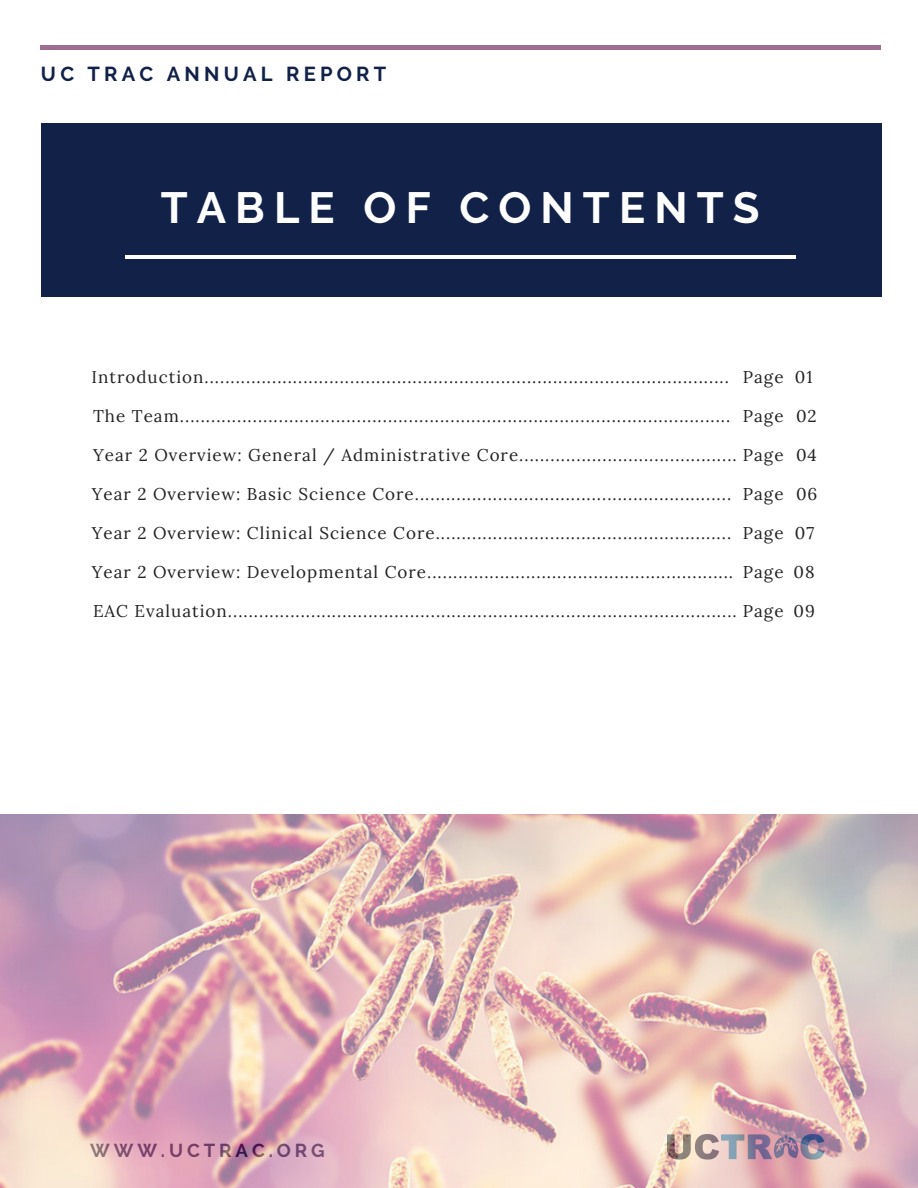
<style>
.page{position:relative;width:918px;height:1188px;background:#fff}
.page>*{position:absolute;margin:0;border:0;box-sizing:border-box;transform-origin:0 0}
.t1{font:700 43.65px "Raleway";letter-spacing:.21em;color:#fff}
.t2{font:700 20.1px "Raleway";letter-spacing:.21em;color:#122148}
.t3{font:700 18.75px "Raleway";letter-spacing:.21em;color:#122148}
.t4{font:16.95px "Lora";letter-spacing:.06em;color:#222}
</style>
<div class="page">
<div style="left:41px;top:123px;width:840px;height:174px;background:#112148"></div>
<hr style="left:126px;top:255px;width:670px;height:4px;background:#fff">
<hr style="left:41px;top:46px;width:840px;height:3px;background:#9d6d92">
<img style="left:0;top:815px;width:918px;height:373px">
<p class="t2" style="left:41px;top:62px;width:347px">UC TRAC ANNUAL REPORT</p>
<h1 class="t1" style="left:161px;top:182px;width:601px">TABLE OF CONTENTS</h1>
<p class="t4" style="left:91px;top:366px;width:723px">Introduction..................................................................................................... Page 01</p>
<p class="t4" style="left:93px;top:405px;width:725px">The Team.......................................................................................................... Page 02</p>
<p class="t4" style="left:93px;top:444px;width:725px">Year 2 Overview: General / Administrative Core.......................................... Page 04</p>
<p class="t4" style="left:92px;top:483px;width:641px">Year 2 Overview: Basic Science Core.............................................................</p>
<p class="t4" style="left:743px;top:483px;width:76px">Page 06</p>
<p class="t4" style="left:92px;top:522px;width:641px">Year 2 Overview: Clinical Science Core.........................................................</p>
<p class="t4" style="left:743px;top:522px;width:73px">Page 07</p>
<p class="t4" style="left:743px;top:561px;width:73px">Page 08</p>
<p class="t4" style="left:93px;top:600px;width:724px">EAC Evaluation.................................................................................................. Page 09</p>
<p class="t4" style="left:92px;top:561px;width:643px">Year 2 Overview: Developmental Core...........................................................</p>
<p class="t3" style="left:90px;top:1140px;width:236px">WWW.UCTRAC.ORG</p>
</div>
